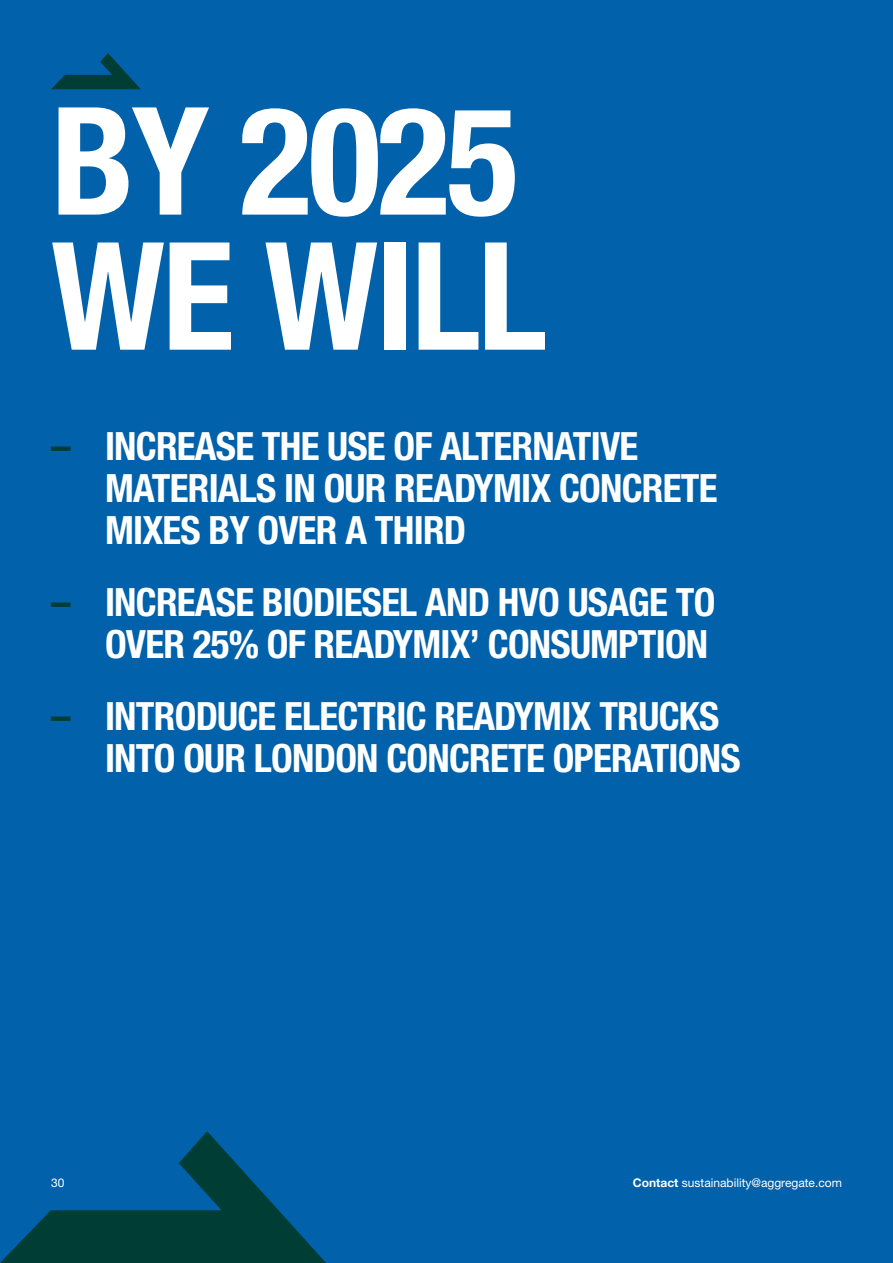
<style>
.page{position:relative;width:893px;height:1263px;background:#0161ab}
.page>*{position:absolute;margin:0;border:0;box-sizing:border-box;transform-origin:0 0}
.t1{font:700 condensed 150.15px/135px "Helvetica Neue LT Std";letter-spacing:-.02em;color:#fff}
.t2{font:700 condensed 39px/42px "Helvetica Neue LT Std";letter-spacing:-.02em;color:#fff}
.t3{font:12px "Helvetica Neue LT Std";color:#fff}
.s1{color:#003d34}
.s2{font-weight:700}
</style>
<div class="page">
<svg style="left:51px;top:53px;width:90px;height:36px"></svg>
<svg style="left:0;top:1131px;width:326px;height:132px"></svg>
<p class="t1" style="left:51px;top:92px;width:497px">BY 2025<br>WE WILL</p>
<p class="t2" style="left:105px;top:425px;width:614px;text-indent:-54px"><span class="s1">–</span> INCREASE THE USE OF ALTERNATIVE<br>MATERIALS IN OUR READYMIX CONCRETE<br>MIXES BY OVER A THIRD</p>
<p class="t2" style="left:51px;top:581px;width:666px;text-align:right"><span class="s1">–</span> INCREASE BIODIESEL AND HVO USAGE TO<br>OVER 25% OF READYMIX’ CONSUMPTION</p>
<p class="t2" style="left:105px;top:694px;width:637px;text-indent:-54px"><span class="s1">–</span> INTRODUCE ELECTRIC READYMIX TRUCKS<br>INTO OUR LONDON CONCRETE OPERATIONS</p>
<p class="t3" style="left:51px;top:1175px;width:15px">30</p>
<p class="t3" style="left:633px;top:1175px;width:210px"><span class="s2">Contact</span> sustainability@aggregate.com</p>
</div>
